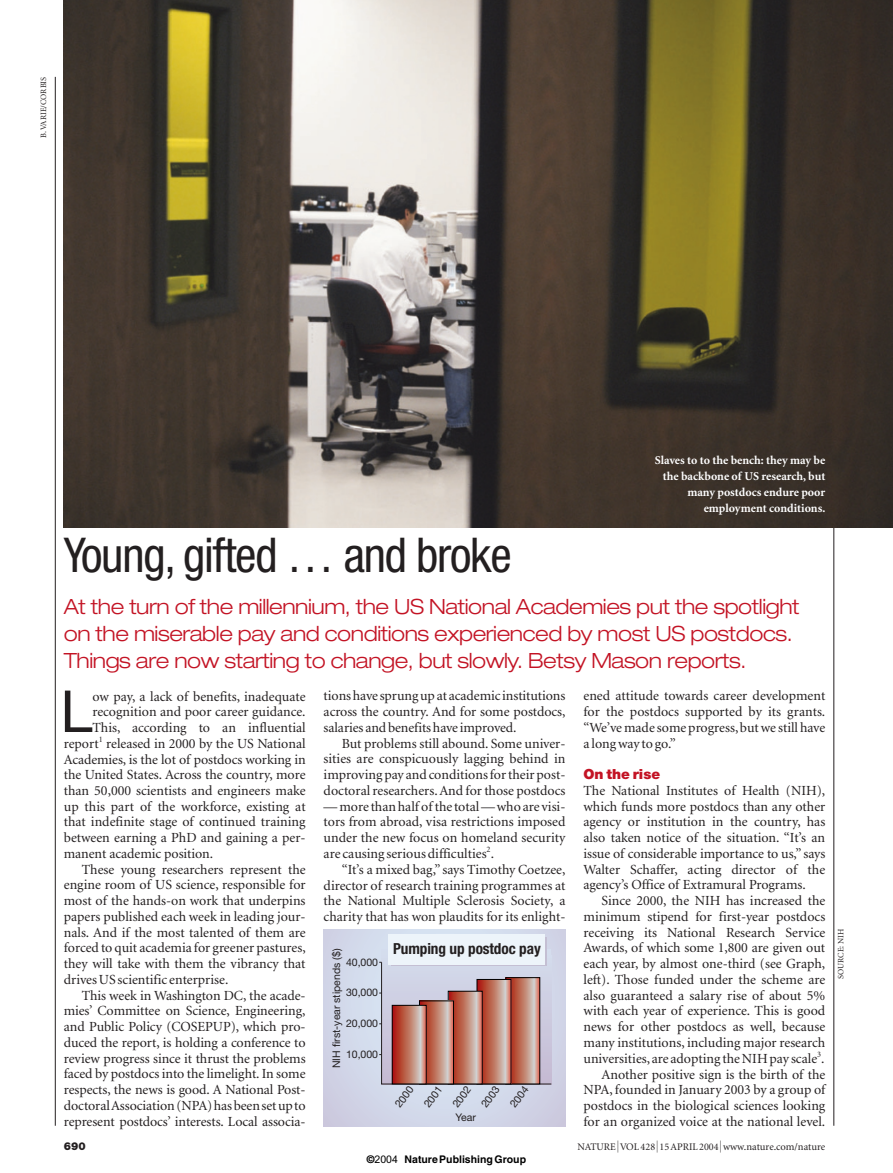
<style>
.page{position:relative;width:893px;height:1173px;background:#fff}
.page>*{position:absolute;margin:0;border:0;box-sizing:border-box;transform-origin:0 0}
.t1{font:57.9px "Helvetica Neue Roman 2";color:#231f20}
.t2{font:condensed 48px "Helvetica Neue";letter-spacing:-.025em;color:#231f20}
.t3{font:300 expanded 21px/27px "Helvetica Neue";letter-spacing:-.02em;color:#c31324}
.t4{font:700 condensed 15.3px "Helvetica Neue";letter-spacing:-.005em;color:#231f20}
.t5{font:13.95px/15.8px "Minion";color:#231f20;text-align:justify}
.t6{font:900 13.95px "Helvetica Neue";color:#c31324}
.t7{font:700 12px/15.8px "Minion";color:#fff;text-align:right}
.t8{font:900 10.8px "Helvetica Neue";color:#231f20}
.t9{font:10.5px "Helvetica Neue";color:#231f20}
.t10{font:700 10.5px "Helvetica";color:#000}
.t11{font:10.2px "Minion";color:#231f20}
.t12{font:8.25px "Minion";color:#231f20}
.s1{font-family:"Helvetica Neue";font-weight:300;font-size:12px}
.s2{font-size:10.5px}
.s3{font-family:"Arial";font-weight:400}
</style>
<div class="page">
<hr style="left:55px;top:77px;width:1px;height:1049px;background:#231f20">
<hr style="left:833px;top:77px;width:1px;height:1049px;background:#231f20">
<img style="left:64px;top:0;width:828px;height:527px">
<div style="left:325px;top:929px;width:240px;height:197px;background:#d0d2e5"></div>
<svg style="left:329px;top:929px;width:231px;height:197px;background:#cfd2e5"></svg>
<svg style="left:336px;top:929px;width:218px;height:197px"></svg>
<svg style="left:338px;top:929px;width:214px;height:195px;background:#cbcddd"></svg>
<svg style="left:535px;top:979px;width:3px;height:103px"></svg>
<hr style="left:533px;top:978px;width:2px;height:106px;background:#cfcbca">
<svg style="left:526px;top:979px;width:7px;height:103px"></svg>
<svg style="left:514px;top:979px;width:12px;height:103px"></svg>
<svg style="left:511px;top:979px;width:3px;height:103px"></svg>
<svg style="left:506px;top:981px;width:3px;height:101px"></svg>
<hr style="left:505px;top:979px;width:1px;height:105px;background:#d1cfd0">
<svg style="left:495px;top:981px;width:10px;height:101px"></svg>
<svg style="left:482px;top:981px;width:13px;height:101px"></svg>
<svg style="left:479px;top:981px;width:3px;height:10px"></svg>
<svg style="left:476px;top:993px;width:4px;height:89px"></svg>
<hr style="left:475px;top:991px;width:1px;height:93px;background:#cfc8c5">
<svg style="left:462px;top:993px;width:13px;height:89px"></svg>
<svg style="left:450px;top:993px;width:12px;height:89px"></svg>
<svg style="left:450px;top:1001px;width:3px;height:83px"></svg>
<svg style="left:447px;top:1003px;width:3px;height:79px"></svg>
<div style="left:442px;top:1001px;width:5px;height:83px;background:#cdb5ab"></div>
<svg style="left:429px;top:1003px;width:13px;height:79px"></svg>
<svg style="left:421px;top:1003px;width:8px;height:79px"></svg>
<svg style="left:421px;top:1007px;width:3px;height:75px"></svg>
<hr style="left:420px;top:1005px;width:1px;height:79px;background:#d0d1d2">
<svg style="left:411px;top:1007px;width:9px;height:75px"></svg>
<svg style="left:398px;top:1007px;width:13px;height:75px"></svg>
<div style="left:392px;top:1005px;width:6px;height:79px;background:#ae2119"></div>
<div style="left:392px;top:1005px;width:34px;height:79px;border:1px solid #000"></div>
<svg style="left:391px;top:937px;width:156px;height:29px"></svg>
<div style="left:388px;top:934px;width:157px;height:30px;background:#edf4fa"></div>
<p class="t12" style="left:40px;top:138px;width:63px;rotate:-90deg">B. VARIE/CORBIS</p>
<p class="t7" style="left:654px;top:454px;width:172px">Slaves to to the bench: they may be the backbone of US research, but many postdocs endure poor employment conditions.</p>
<h2 class="t2" style="left:64px;top:538px;width:449px">Young, gifted … and broke</h2>
<h3 class="t3" style="left:64px;top:595px;width:737px">At the turn of the millennium, the US National Academies put the spotlight on the miserable pay and conditions experienced by most US postdocs.<br>Things are now starting to change, but slowly. Betsy Mason reports.</h3>
<h1 class="t1" style="left:60px;top:691px;width:34px">L</h1>
<p class="t5" style="left:92px;top:689px;width:215px">ow pay, a lack of benefits, inadequate</p>
<p class="t5" style="left:92px;top:705px;width:215px">recognition and poor career guidance.</p>
<p class="t5" style="left:92px;top:721px;width:215px">This, according to an influential</p>
<p class="t5" style="left:64px;top:737px;width:243px">report<sup>1</sup> released in 2000 by the US National</p>
<p class="t5" style="left:64px;top:752px;width:243px">Academies, is the lot of postdocs working in</p>
<p class="t5" style="left:64px;top:768px;width:243px">the United States. Across the country, more</p>
<p class="t5" style="left:64px;top:784px;width:243px">than 50,000 scientists and engineers make</p>
<p class="t5" style="left:64px;top:800px;width:243px">up this part of the workforce, existing at</p>
<p class="t5" style="left:64px;top:815px;width:243px">that indefinite stage of continued training</p>
<p class="t5" style="left:64px;top:831px;width:243px">between earning a PhD and gaining a per-</p>
<p class="t5" style="left:64px;top:847px;width:151px">manent academic position.</p>
<p class="t5" style="left:82px;top:863px;width:225px">These young researchers represent the</p>
<p class="t5" style="left:64px;top:878px;width:243px">engine room of US science, responsible for</p>
<p class="t5" style="left:64px;top:894px;width:243px">most of the hands-on work that underpins</p>
<p class="t5" style="left:64px;top:910px;width:243px">papers published each week in leading jour-</p>
<p class="t5" style="left:64px;top:926px;width:243px">nals. And if the most talented of them are</p>
<p class="t5" style="left:64px;top:941px;width:243px">forced to quit academia for greener pastures,</p>
<p class="t5" style="left:64px;top:957px;width:243px">they will take with them the vibrancy that</p>
<p class="t5" style="left:64px;top:973px;width:166px">drives US scientific enterprise.</p>
<p class="t5" style="left:82px;top:989px;width:225px">This week in Washington DC, the acade-</p>
<p class="t5" style="left:64px;top:1004px;width:243px">mies’ Committee on Science, Engineering,</p>
<p class="t5" style="left:64px;top:1020px;width:243px">and Public Policy (COSEPUP), which pro-</p>
<p class="t5" style="left:64px;top:1036px;width:243px">duced the report, is holding a conference to</p>
<p class="t5" style="left:64px;top:1052px;width:243px">review progress since it thrust the problems</p>
<p class="t5" style="left:64px;top:1067px;width:243px">faced by postdocs into the limelight. In some</p>
<p class="t5" style="left:64px;top:1083px;width:243px">respects, the news is good. A National Post-</p>
<p class="t5" style="left:64px;top:1099px;width:243px">doctoral Association (NPA) has been set up to</p>
<p class="t5" style="left:64px;top:1115px;width:243px">represent postdocs’ interests. Local associa-</p>
<p class="t5" style="left:323px;top:689px;width:243px">tions have sprung up at academic institutions across the country. And for some postdocs, salaries and benefits have improved.</p>
<p class="t5" style="left:323px;top:737px;width:243px;text-indent:18px">But problems still abound. Some univer&shy;sities are conspicuously lagging behind in improving pay and conditions for their post&shy;doctoral researchers. And for those postdocs</p>
<p class="t5" style="left:323px;top:800px;width:243px">— more than half of the total — who are visi&shy;tors from abroad, visa restrictions imposed under the new focus on homeland security are causing serious difficulties<sup>2</sup>.</p>
<p class="t5" style="left:323px;top:863px;width:243px;text-indent:18px">“It’s a mixed bag,” says Timothy Coetzee, director of research training programmes at the National Multiple Sclerosis Society, a charity that has won plaudits for its enlight-</p>
<p class="t9" style="left:332px;top:1068px;width:121px;rotate:-90deg">NIH first-year stipends ($)</p>
<p class="t4" style="left:393px;top:943px;width:149px">Pumping up postdoc pay</p>
<p class="t9" style="left:346px;top:958px;width:34px">40,000</p>
<p class="t9" style="left:346px;top:989px;width:34px">30,000</p>
<p class="t9" style="left:346px;top:1020px;width:34px">20,000</p>
<p class="t9" style="left:346px;top:1050px;width:34px">10,000</p>
<p class="t9" style="left:394px;top:1104px;width:25px;rotate:-53deg">2000</p>
<p class="t9" style="left:423px;top:1104px;width:25px;rotate:-53deg">2001</p>
<p class="t9" style="left:451px;top:1104px;width:25px;rotate:-53deg">2002</p>
<p class="t9" style="left:480px;top:1104px;width:25px;rotate:-53deg">2003</p>
<p class="t9" style="left:509px;top:1104px;width:25px;rotate:-53deg">2004</p>
<p class="t9" style="left:455px;top:1113px;width:22px">Year</p>
<p class="t5" style="left:583px;top:689px;width:243px">ened attitude towards career development for the postdocs supported by its grants. “We’ve made some progress,but we still have a long way to go.”</p>
<p class="t6" style="left:583px;top:769px;width:78px">On the rise</p>
<p class="t5" style="left:583px;top:784px;width:243px">The National Institutes of Health (NIH), which funds more postdocs than any other agency or institution in the country, has also taken notice of the situation. “It’s an issue of considerable importance to us,” says Walter Schaffer, acting director of the agency’s Office of Extramural Programs.</p>
<p class="t5" style="left:583px;top:894px;width:243px;text-align:right">Since 2000, the NIH has increased the minimum stipend for first-year postdocs receiving its National Research Service Awards, of which some 1,800 are given out each year, by almost one-third (see Graph, left). Those funded under the scheme are also guaranteed a salary rise of about 5% with each year of experience. This is good news for other postdocs as well, because many institutions, including major research universities,are adopting the NIH pay scale<sup>3</sup>.<br>Another positive sign is the birth of the NPA, founded in January 2003 by a group of postdocs in the biological sciences looking for an organized voice at the national level.</p>
<p class="t8" style="left:64px;top:1142px;width:23px">690</p>
<p class="t11" style="left:577px;top:1143px;width:249px">NATURE<span class="s1">|</span> VOL 428 <span class="s1">|</span> 15 APRIL 2004 <span class="s1">|</span> <span class="s2">www.nature.com/nature</span></p>
<p class="t10" style="left:367px;top:1153px;width:161px">© <span class="s3">2004</span> NaturePublishingGroup</p>
<p class="t12" style="left:837px;top:979px;width:52px;rotate:-90deg">SOURCE: NIH</p>
</div>
